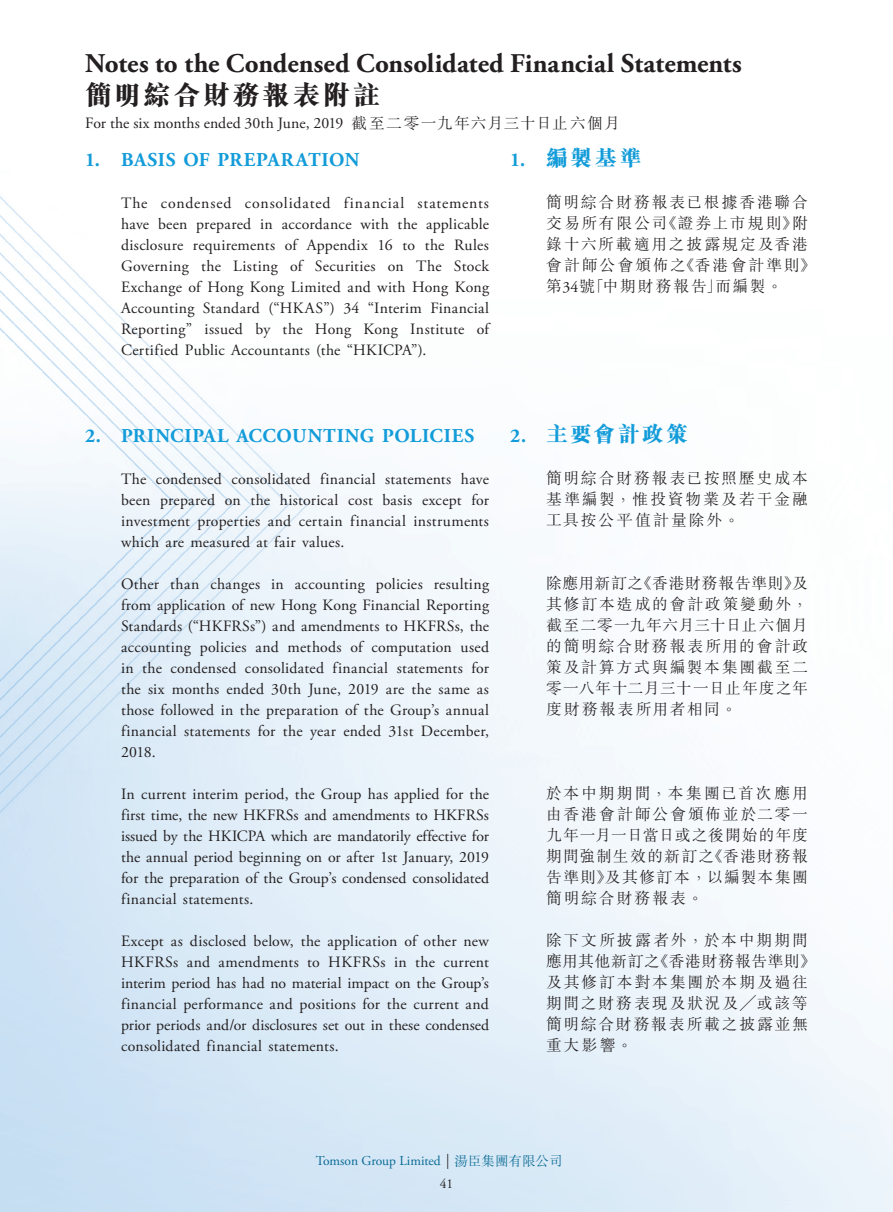
<style>
.page{position:relative;width:893px;height:1212px;background:#fff}
.page>*{position:absolute;margin:0;border:0;box-sizing:border-box;transform-origin:0 0}
.t1{font:700 27px "Adobe Garamond Pro";color:#231f20}
.t2{font:800 27px "M Sung HK";letter-spacing:.1em;color:#231f20}
._03_H1{font:800 21.75px "M Sung HK";letter-spacing:.12em;color:#139cd9}
._03_H1-2{font:700 19.5px "Adobe Garamond Pro";letter-spacing:.03em;color:#139cd9}
._12___P2{font:15.75px/21px "Adobe Garamond Pro";letter-spacing:.015em;color:#231f20;text-align:justify}
._12___P2-2{font:300 15.75px/21px "M Sung HK";letter-spacing:.11em;color:#231f20;text-align:justify}
.t3{font:13.5px "Adobe Garamond Pro";color:#086a94}
.t4{font:13.5px "Adobe Garamond Pro";color:#231f20}
.s1{font-family:"M Sung HK";font-weight:300}
.s2{font-family:"Adobe Garamond Pro";font-weight:700;font-size:19.5px}
.s3{font-family:"Adobe Garamond Pro";font-weight:400}
.s4{font-family:"Adobe Ming Std";font-weight:300;font-size:18px;color:#231f20}
</style>
<div class="page">
<img style="left:0;top:196px;width:893px;height:1016px">
<h1 class="t1" style="left:85px;top:48px;width:658px">Notes to the Condensed Consolidated Financial Statements</h1>
<h1 class="t2" style="left:85px;top:81px;width:296px">簡明綜合財務報表附註</h1>
<p class="_12___P2" style="left:85px;top:113px;width:537px">For the six months ended 30th June, 2019 <span class="s1">截至二零一九年六月三十日止六個月</span></p>
<p class="_03_H1-2" style="left:85px;top:148px;width:276px">1. BASIS OF PREPARATION</p>
<p class="_12___P2" style="left:121px;top:193px;width:369px">The condensed consolidated financial statements have been prepared in accordance with the applicable disclosure requirements of Appendix 16 to the Rules Governing the Listing of Securities on The Stock Exchange of Hong Kong Limited and with Hong Kong Accounting Standard (“HKAS”) 34 “Interim Financial Reporting” issued by the Hong Kong Institute of Certified Public Accountants (the “HKICPA”).</p>
<p class="_03_H1" style="left:510px;top:147px;width:133px"><span class="s2">1.</span> 編製基準</p>
<p class="_12___P2-2" style="left:546px;top:191px;width:271px;text-align:left">簡明綜合財務報表已根據香港聯合交易所有限公司《證券上市規則》附錄十六所載適用之披露規定及香港會計師公會頒佈之《香港會計準則》第<span class="s3">34</span>號「中期財務報告」而編製。</p>
<p class="_03_H1-2" style="left:85px;top:424px;width:391px">2. PRINCIPAL ACCOUNTING POLICIES</p>
<p class="_12___P2" style="left:121px;top:469px;width:369px">The condensed consolidated financial statements have been prepared on the historical cost basis except for investment properties and certain financial instruments which are measured at fair values.</p>
<p class="_12___P2" style="left:121px;top:574px;width:369px">Other than changes in accounting policies resulting from application of new Hong Kong Financial Reporting Standards (“HKFRSs”) and amendments to HKFRSs, the accounting policies and methods of computation used in the condensed consolidated financial statements for the six months ended 30th June, 2019 are the same as those followed in the preparation of the Group’s annual financial statements for the year ended 31st December, 2018.</p>
<p class="_12___P2" style="left:121px;top:784px;width:369px">In current interim period, the Group has applied for the first time, the new HKFRSs and amendments to HKFRSs issued by the HKICPA which are mandatorily effective for the annual period beginning on or after 1st January, 2019 for the preparation of the Group’s condensed consolidated financial statements.</p>
<p class="_12___P2" style="left:121px;top:931px;width:370px">Except as disclosed below, the application of other new HKFRSs and amendments to HKFRSs in the current interim period has had no material impact on the Group’s financial performance and positions for the current and prior periods and/or disclosures set out in these condensed consolidated financial statements.</p>
<p class="_03_H1" style="left:510px;top:423px;width:179px"><span class="s2">2.</span> 主要會計政策</p>
<p class="_12___P2-2" style="left:546px;top:467px;width:263px">簡明綜合財務報表已按照歷史成本基準編製，惟投資物業及若干金融工具按公平值計量除外。</p>
<p class="_12___P2-2" style="left:546px;top:572px;width:263px">除應用新訂之《香港財務報告準則》及其修訂本造成的會計政策變動外，截至二零一九年六月三十日止六個月的簡明綜合財務報表所用的會計政策及計算方式與編製本集團截至二零一八年十二月三十一日止年度之年度財務報表所用者相同。</p>
<p class="_12___P2-2" style="left:546px;top:782px;width:263px">於本中期期間，本集團已首次應用由香港會計師公會頒佈並於二零一九年一月一日當日或之後開始的年度期間強制生效的新訂之《香港財務報告準則》及其修訂本，以編製本集團簡明綜合財務報表。</p>
<p class="_12___P2-2" style="left:546px;top:929px;width:271px;text-align:left">除下文所披露者外，於本中期期間應用其他新訂之《香港財務報告準則》及其修訂本對本集團於本期及過往期間之財務表現及狀況及╱或該等簡明綜合財務報表所載之披露並無重大影響。</p>
<p class="t3" style="left:316px;top:1152px;width:248px">Tomson Group Limited <span class="s4">|</span> <span class="s1">湯臣集團有限公司</span></p>
<p class="t4" style="left:440px;top:1176px;width:15px">41</p>
</div>
